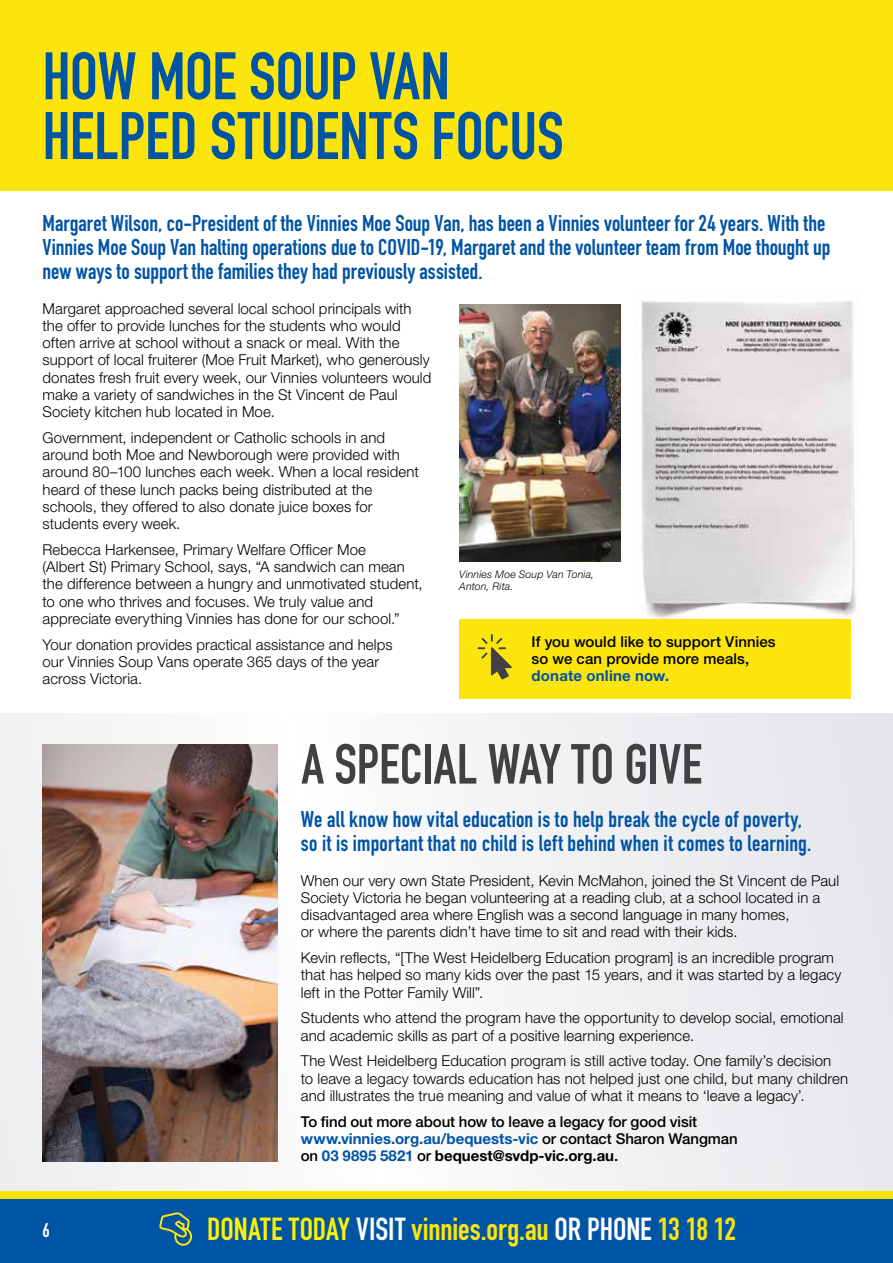
<style>
.page{position:relative;width:893px;height:1263px;background:#fff}
.page>*{position:absolute;margin:0;border:0;box-sizing:border-box;transform-origin:0 0}
.t1{font:700 66px/59.7px "DIN Condensed";letter-spacing:-.005em;color:#0054a4}
.t2{font:700 55.5px "DIN Condensed";color:#414042}
.t3{font:700 31.35px "DIN Condensed";letter-spacing:-.005em;color:#fce50c}
.t4{font:700 22.5px/24px "DIN Condensed";letter-spacing:.005em;color:#0054a4}
.t5{font:700 19.5px "DIN Condensed";color:#fff}
.t6{font:300 15px/17.2px "Helvetica Neue LT Std";letter-spacing:.005em;color:#000}
.t7{font:500 15px/17.2px "Helvetica Neue LT Std";letter-spacing:-.005em;color:#000}
.t8{font:700 15px "Helvetica Neue LT Std";letter-spacing:.015em;color:#0054a4}
.t9{font:italic 300 10.5px/12px "Helvetica Neue LT Std";letter-spacing:.02em;color:#000}
.s1{font-weight:700;color:#0054a4}
.s2{font-weight:700}
.s3{color:#fff200}
.s4{color:#fff}
</style>
<div class="page">
<div style="left:0;top:1191px;width:893px;height:8px;background:#fce50c"></div>
<div style="left:0;top:713px;width:893px;height:478px;background:linear-gradient(to right,#f6f5f5,#edeef1)"></div>
<img style="left:43px;top:744px;width:234px;height:417px">
<div style="left:0;top:0;width:893px;height:190px;background:#fce50c"></div>
<img style="left:641px;top:301px;width:215px;height:329px">
<img style="left:459px;top:305px;width:162px;height:257px">
<div style="left:0;top:1199px;width:893px;height:64px;background:#0054a4"></div>
<svg style="left:159px;top:1212px;width:33px;height:34px"></svg>
<div style="left:459px;top:619px;width:391px;height:79px;background:#fce50c"></div>
<svg style="left:478px;top:634px;width:34px;height:45px"></svg>
<h1 class="t1" style="left:43px;top:46px;width:523px">HOW MOE SOUP VAN<br>HELPED STUDENTS FOCUS</h1>
<p class="t4" style="left:43px;top:211px;width:789px">Margaret Wilson, co-President of the Vinnies Moe Soup Van, has been a Vinnies volunteer for 24 years. With the<br>Vinnies Moe Soup Van halting operations due to COVID-19, Margaret and the volunteer team from Moe thought up new ways to support the families they had previously assisted.</p>
<p class="t6" style="left:43px;top:299px;width:390px">Margaret approached several local school principals with the offer to provide lunches for the students who would often arrive at school without a snack or meal. With the support of local fruiterer (Moe Fruit Market), who generously donates fresh fruit every week, our Vinnies volunteers would make a variety of sandwiches in the St Vincent de Paul Society kitchen hub located in Moe.</p>
<p class="t6" style="left:43px;top:429px;width:378px">Government, independent or Catholic schools in and around both Moe and Newborough were provided with around 80–100 lunches each week. When a local resident heard of these lunch packs being distributed at the schools, they offered to also donate juice boxes for students every week.</p>
<p class="t6" style="left:43px;top:541px;width:382px">Rebecca Harkensee, Primary Welfare Officer Moe<br>(Albert St) Primary School, says, “A sandwich can mean the difference between a hungry and unmotivated student, to one who thrives and focuses. We truly value and appreciate everything Vinnies has done for our school.”</p>
<p class="t6" style="left:43px;top:635px;width:352px">Your donation provides practical assistance and helps our Vinnies Soup Vans operate 365 days of the year across Victoria.</p>
<p class="t9" style="left:459px;top:568px;width:136px">Vinnies Moe Soup Van Tonia,<br>Anton, Rita.</p>
<p class="t7" style="left:531px;top:633px;width:246px">If you would like to support Vinnies so we can provide more meals,</p>
<p class="t8" style="left:531px;top:667px;width:139px">donate online now.</p>
<h2 class="t2" style="left:301px;top:727px;width:402px">A SPECIAL WAY TO GIVE</h2>
<h3 class="t4" style="left:301px;top:807px;width:512px">We all know how vital education is to help break the cycle of poverty, so it is important that no child is left behind when it comes to learning.</h3>
<p class="t6" style="left:301px;top:871px;width:540px">When our very own State President, Kevin McMahon, joined the St Vincent de Paul Society Victoria he began volunteering at a reading club, at a school located in a disadvantaged area where English was a second language in many homes,<br>or where the parents didn’t have time to sit and read with their kids.</p>
<p class="t6" style="left:301px;top:949px;width:542px">Kevin reflects, “[The West Heidelberg Education program] is an incredible program that has helped so many kids over the past 15 years, and it was started by a legacy left in the Potter Family Will”.</p>
<p class="t6" style="left:301px;top:1009px;width:544px">Students who attend the program have the opportunity to develop social, emotional and academic skills as part of a positive learning experience.</p>
<p class="t6" style="left:301px;top:1052px;width:549px">The West Heidelberg Education program is still active today. One family’s decision<br>to leave a legacy towards education has not helped just one child, but many children and illustrates the true meaning and value of what it means to ‘leave a legacy’.</p>
<p class="t7" style="left:301px;top:1112px;width:438px">To find out more about how to leave a legacy for good visit <span class="s1">www.vinnies.org.au/bequests-vic</span> or contact Sharon Wangman on <span class="s1">03 9895 5821</span> or <span class="s2">bequest@svdp-vic.org.au</span>.</p>
<h3 class="t5" style="left:43px;top:1217px;width:9px">6</h3>
<h3 class="t3" style="left:207px;top:1208px;width:530px"><span class="s3">DONATE TODAY</span> <span class="s4">VISIT</span> vinnies.org.au <span class="s4">OR PHONE</span> 13 18 12</h3>
</div>
